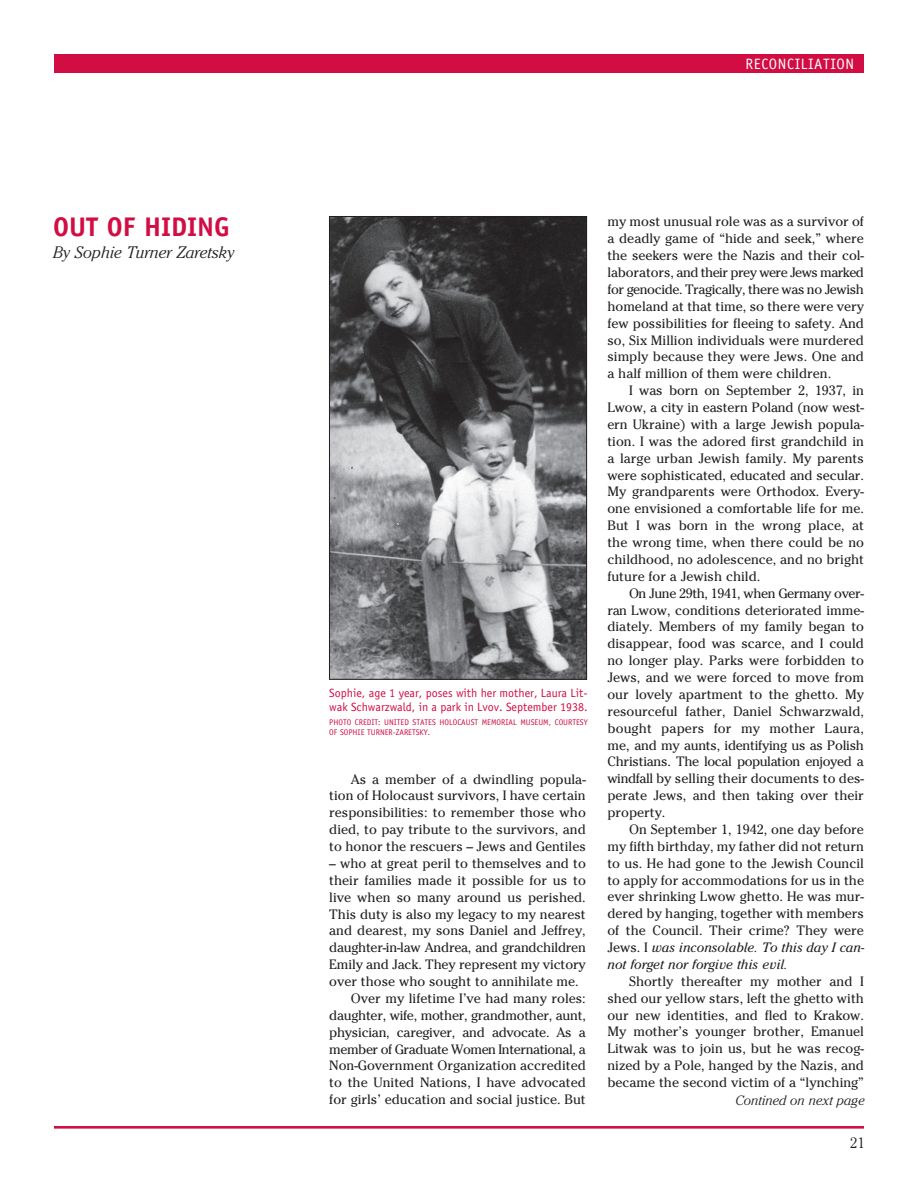
<style>
.page{position:relative;width:918px;height:1188px;background:#fff}
.page>*{position:absolute;margin:0;border:0;box-sizing:border-box;transform-origin:0 0}
.t1{font:700 27px "Officina Sans Std";color:#d20d44}
.t2{font:italic 300 16.5px "Cheltenham";color:#231f20}
.t3{font:15px "Officina Sans Std";letter-spacing:.04em;color:#fff}
.t4{font:300 15px "Cheltenham";color:#231f20}
.t5{font:13.5px/16.8px "Cheltenham";color:#231f20;text-align:justify}
.t6{font:13.5px "Cheltenham";letter-spacing:-.02em;color:#231f20}
.t7{font:13.5px "Cheltenham";letter-spacing:-.03em;color:#231f20}
.t8{font:italic 300 13.5px "Cheltenham";color:#231f20}
.t9{font:12px/13.8px "Officina Sans Std";color:#d20d44}
.t10{font:8.25px/9.8px "Officina Sans Std";color:#d20d44}
.s1{font-style:italic}
</style>
<div class="page">
<div style="left:54px;top:54px;width:810px;height:18px;background:#d20d44"></div>
<hr style="left:54px;top:1126px;width:810px;height:2px;background:#d20d44">
<img style="left:331px;top:218px;width:254px;height:460px">
<div style="left:329px;top:216px;width:258px;height:464px;border:1px solid #231f20"></div>
<h1 class="t1" style="left:53px;top:210px;width:178px">OUT OF HIDING</h1>
<p class="t2" style="left:53px;top:243px;width:183px">By Sophie Turner Zaretsky</p>
<p class="t3" style="left:745px;top:55px;width:110px">RECONCILIATION</p>
<p class="t9" style="left:329px;top:686px;width:260px">Sophie, age 1 year, poses with her mother, Laura Lit&shy;wak Schwarzwald, in a park in Lvov. September 1938.</p>
<p class="t10" style="left:329px;top:717px;width:260px">PHOTO CREDIT: UNITED STATES HOLOCAUST MEMORIAL MUSEUM, COURTESY<br>OF SOPHIE TURNER-ZARETSKY.</p>
<p class="t5" style="left:329px;top:771px;width:258px;text-indent:22px">As a member of a dwindling popula&shy;tion of Holocaust survivors, I have certain responsibilities: to remember those who died, to pay tribute to the survivors, and to honor the rescuers – Jews and Gentiles</p>
<p class="t5" style="left:329px;top:855px;width:258px">– who at great peril to themselves and to</p>
<p class="t5" style="left:329px;top:872px;width:258px">their families made it possible for us to</p>
<p class="t5" style="left:329px;top:889px;width:258px">live when so many around us perished.</p>
<p class="t5" style="left:329px;top:906px;width:258px">This duty is also my legacy to my nearest</p>
<p class="t5" style="left:329px;top:922px;width:258px">and dearest, my sons Daniel and Jeffrey,</p>
<p class="t6" style="left:329px;top:940px;width:258px">daughter-in-law Andrea, and grandchildren</p>
<p class="t5" style="left:329px;top:956px;width:258px">Emily and Jack. They represent my victory</p>
<p class="t5" style="left:329px;top:973px;width:251px">over those who sought to annihilate me.</p>
<p class="t5" style="left:351px;top:990px;width:236px">Over my lifetime I’ve had many roles:</p>
<p class="t6" style="left:329px;top:1007px;width:258px">daughter, wife, mother, grandmother, aunt,</p>
<p class="t6" style="left:329px;top:1024px;width:258px">physician, caregiver, and advocate. As a</p>
<p class="t7" style="left:329px;top:1041px;width:258px">member of Graduate Women International, a</p>
<p class="t5" style="left:329px;top:1057px;width:258px">Non-Government Organization accredited</p>
<p class="t5" style="left:329px;top:1074px;width:258px">to the United Nations, I have advocated</p>
<p class="t5" style="left:329px;top:1091px;width:258px">for girls’ education and social justice. But</p>
<p class="t5" style="left:607px;top:213px;width:258px">my most unusual role was as a survivor of a deadly game of “hide and seek,” where the seekers were the Nazis and their col&shy;laborators, and their prey were Jews marked for genocide. Tragically, there was no Jewish homeland at that time, so there were very few possibilities for fleeing to safety. And so, Six Million individuals were murdered simply because they were Jews. One and a half million of them were children.</p>
<p class="t5" style="left:607px;top:382px;width:258px;text-indent:22px">I was born on September 2, 1937, in Lwow, a city in eastern Poland (now west&shy;ern Ukraine) with a large Jewish popula&shy;tion. I was the adored first grandchild in a large urban Jewish family. My parents were sophisticated, educated and secular.<br>My grandparents were Orthodox. Every&shy;one envisioned a comfortable life for me.<br>But I was born in the wrong place, at the wrong time, when there could be no childhood, no adolescence, and no bright future for a Jewish child.</p>
<p class="t5" style="left:607px;top:585px;width:258px;text-indent:22px">On June 29th, 1941, when Germany over&shy;ran Lwow, conditions deteriorated imme&shy;diately. Members of my family began to disappear, food was scarce, and I could no longer play. Parks were forbidden to Jews, and we were forced to move from our lovely apartment to the ghetto. My resourceful father, Daniel Schwarzwald, bought papers for my mother Laura, me, and my aunts, identifying us as Polish Christians. The local population enjoyed a windfall by selling their documents to des&shy;perate Jews, and then taking over their property.</p>
<p class="t5" style="left:607px;top:821px;width:258px;text-indent:22px">On September 1, 1942, one day before my fifth birthday, my father did not return to us. He had gone to the Jewish Council to apply for accommodations for us in the ever shrinking Lwow ghetto. He was mur&shy;dered by hanging, together with members of the Council. Their crime? They were Jews. I <span class="s1">was inconsolable. To this day I can&shy;not forget nor forgive this evil.</span></p>
<p class="t5" style="left:607px;top:973px;width:258px;text-indent:22px">Shortly thereafter my mother and I shed our yellow stars, left the ghetto with our new identities, and fled to Krakow.<br>My mother’s younger brother, Emanuel Litwak was to join us, but he was recog&shy;nized by a Pole, hanged by the Nazis, and became the second victim of a “lynching”</p>
<p class="t8" style="left:735px;top:1092px;width:131px">Contined on next page</p>
<p class="t4" style="left:850px;top:1134px;width:16px">21</p>
</div>
